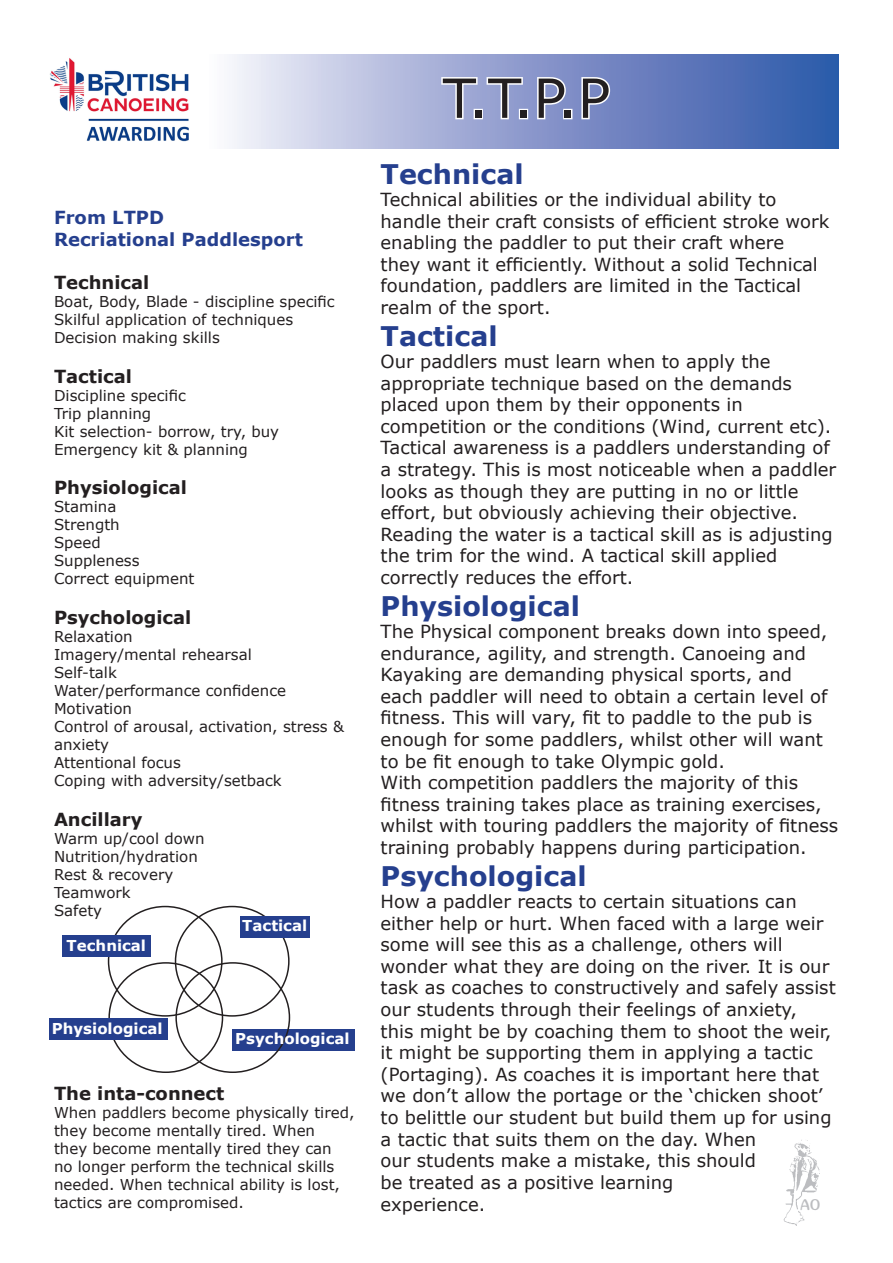
<style>
.page{position:relative;width:893px;height:1263px;background:#fff}
.page>*{position:absolute;margin:0;border:0;box-sizing:border-box;transform-origin:0 0}
.t1{font:54px "Verdana";color:#231f20}
.t2{font:700 27px "Verdana";color:#253f8e}
.t3{font:18px/21.6px "Verdana";color:#231f20}
.t4{font:700 18px "Verdana";color:#231f20}
.t5{font:700 18px "Verdana";color:#253f8e}
.t6{font:18px "Digitalis";color:#bcbdc0}
.t7{font:15px/18px "Verdana";color:#231f20}
.t8{font:700 15px "Verdana";color:#fff}
</style>
<div class="page">
<div style="left:233px;top:1029px;width:122px;height:21px;background:#253f8e"></div>
<div style="left:207px;top:55px;width:631px;height:93px;background:linear-gradient(to right,#f6f0f9,#2a50a6)"></div>
<svg style="left:440px;top:76px;width:39px;height:45px"></svg>
<div style="left:474px;top:109px;width:9px;height:10px;border:3px solid #fff"></div>
<svg style="left:485px;top:76px;width:39px;height:45px"></svg>
<div style="left:519px;top:109px;width:9px;height:10px;border:3px solid #fff"></div>
<svg style="left:536px;top:75px;width:32px;height:46px"></svg>
<div style="left:563px;top:109px;width:9px;height:10px;border:3px solid #fff"></div>
<svg style="left:580px;top:75px;width:32px;height:46px"></svg>
<img style="left:784px;top:1140px;width:36px;height:86px">
<div style="left:108px;top:906px;width:115px;height:111px;border:2px solid #231f20;border-radius:50%"></div>
<div style="left:175px;top:906px;width:115px;height:111px;border:2px solid #231f20;border-radius:50%"></div>
<div style="left:108px;top:962px;width:115px;height:111px;border:2px solid #231f20;border-radius:50%"></div>
<div style="left:175px;top:962px;width:115px;height:111px;border:2px solid #231f20;border-radius:50%"></div>
<div style="left:49px;top:1018px;width:118px;height:22px;background:#253f8e"></div>
<div style="left:240px;top:916px;width:70px;height:21px;background:#253f8e"></div>
<div style="left:62px;top:935px;width:88px;height:22px;background:#253f8e"></div>
<img style="left:50px;top:58px;width:139px;height:84px">
<p class="t5" style="left:54px;top:206px;width:112px">From LTPD</p>
<p class="t5" style="left:54px;top:228px;width:250px">Recriational Paddlesport</p>
<p class="t4" style="left:54px;top:271px;width:97px">Technical</p>
<p class="t7" style="left:54px;top:293px;width:282px">Boat, Body, Blade - discipline specific</p>
<p class="t7" style="left:54px;top:311px;width:241px">Skilful application of techniques</p>
<p class="t7" style="left:54px;top:329px;width:167px">Decision making skills</p>
<p class="t4" style="left:54px;top:364px;width:80px">Tactical</p>
<p class="t7" style="left:54px;top:386px;width:133px">Discipline specific</p>
<p class="t7" style="left:54px;top:404px;width:99px">Trip planning</p>
<p class="t7" style="left:54px;top:422px;width:227px">Kit selection- borrow, try, buy</p>
<p class="t7" style="left:54px;top:440px;width:195px">Emergency kit &amp; planning</p>
<p class="t4" style="left:54px;top:476px;width:134px">Physiological</p>
<p class="t7" style="left:54px;top:498px;width:64px">Stamina</p>
<p class="t7" style="left:54px;top:516px;width:67px">Strength</p>
<p class="t7" style="left:54px;top:534px;width:48px">Speed</p>
<p class="t7" style="left:54px;top:552px;width:87px">Suppleness</p>
<p class="t7" style="left:54px;top:570px;width:142px">Correct equipment</p>
<p class="t4" style="left:54px;top:606px;width:139px">Psychological</p>
<p class="t7" style="left:54px;top:628px;width:80px">Relaxation</p>
<p class="t7" style="left:54px;top:646px;width:199px">Imagery/mental rehearsal</p>
<p class="t7" style="left:54px;top:664px;width:64px">Self-talk</p>
<p class="t7" style="left:54px;top:682px;width:234px">Water/performance confidence</p>
<p class="t7" style="left:54px;top:700px;width:79px">Motivation</p>
<p class="t7" style="left:54px;top:718px;width:291px">Control of arousal, activation, stress &amp; anxiety</p>
<p class="t7" style="left:54px;top:754px;width:128px">Attentional focus</p>
<p class="t7" style="left:54px;top:772px;width:229px">Coping with adversity/setback</p>
<p class="t4" style="left:54px;top:807px;width:90px">Ancillary</p>
<p class="t7" style="left:54px;top:829px;width:152px">Warm up/cool down</p>
<p class="t7" style="left:54px;top:847px;width:145px">Nutrition/hydration</p>
<p class="t7" style="left:54px;top:865px;width:121px">Rest &amp; recovery</p>
<p class="t7" style="left:54px;top:883px;width:78px">Teamwork</p>
<p class="t7" style="left:54px;top:901px;width:50px">Safety</p>
<p class="t8" style="left:242px;top:916px;width:67px">Tactical</p>
<p class="t8" style="left:67px;top:935px;width:81px">Technical</p>
<p class="t8" style="left:52px;top:1018px;width:112px">Physiological</p>
<p class="t8" style="left:235px;top:1029px;width:116px">Psychological</p>
<p class="t4" style="left:54px;top:1082px;width:172px">The inta-connect</p>
<p class="t7" style="left:54px;top:1104px;width:302px">When paddlers become physically tired, they become mentally tired. When<br>they become mentally tired they can<br>no longer perform the technical skills needed. When technical ability is lost, tactics are compromised.</p>
<p class="t1" style="left:443px;top:64px;width:169px">T.T.P.P</p>
<p class="t2" style="left:381px;top:157px;width:145px">Technical</p>
<p class="t3" style="left:381px;top:189px;width:450px">Technical abilities or the individual ability to handle their craft consists of efficient stroke work enabling the paddler to put their craft where<br>they want it efficiently. Without a solid Technical foundation, paddlers are limited in the Tactical realm of the sport.</p>
<p class="t2" style="left:381px;top:319px;width:119px">Tactical</p>
<p class="t3" style="left:381px;top:351px;width:457px">Our paddlers must learn when to apply the appropriate technique based on the demands placed upon them by their opponents in competition or the conditions (Wind, current etc).<br>Tactical awareness is a paddlers understanding of a strategy. This is most noticeable when a paddler looks as though they are putting in no or little effort, but obviously achieving their objective.<br>Reading the water is a tactical skill as is adjusting the trim for the wind. A tactical skill applied correctly reduces the effort.</p>
<p class="t2" style="left:381px;top:589px;width:201px">Physiological</p>
<p class="t3" style="left:381px;top:621px;width:448px">The Physical component breaks down into speed, endurance, agility, and strength. Canoeing and Kayaking are demanding physical sports, and each paddler will need to obtain a certain level of fitness. This will vary, fit to paddle to the pub is enough for some paddlers, whilst other will want to be fit enough to take Olympic gold.</p>
<p class="t3" style="left:381px;top:772px;width:459px">With competition paddlers the majority of this fitness training takes place as training exercises, whilst with touring paddlers the majority of fitness training probably happens during participation.</p>
<p class="t2" style="left:381px;top:859px;width:208px">Psychological</p>
<p class="t3" style="left:381px;top:891px;width:457px">How a paddler reacts to certain situations can either help or hurt. When faced with a large weir some will see this as a challenge, others will wonder what they are doing on the river. It is our task as coaches to constructively and safely assist our students through their feelings of anxiety,<br>this might be by coaching them to shoot the weir, it might be supporting them in applying a tactic (Portaging). As coaches it is important here that we don’t allow the portage or the ‘chicken shoot’ to belittle our student but build them up for using a tactic that suits them on the day. When</p>
<p class="t3" style="left:381px;top:1150px;width:377px">our students make a mistake, this should</p>
<p class="t3" style="left:381px;top:1172px;width:294px">be treated as a positive learning experience.</p>
<p class="t6" style="left:800px;top:1195px;width:22px">AO</p>
</div>
